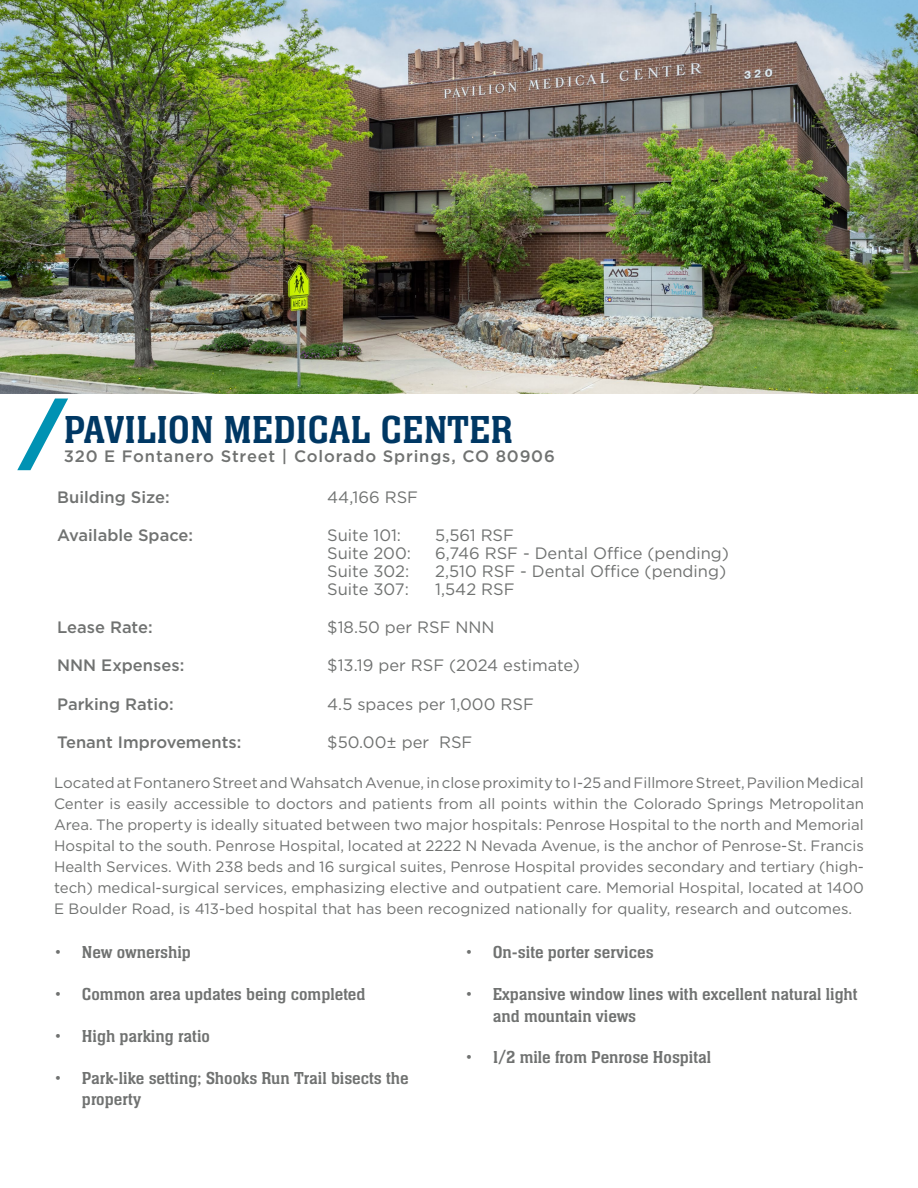
<style>
.page{position:relative;width:918px;height:1188px;background:#fff}
.page>*{position:absolute;margin:0;border:0;box-sizing:border-box;transform-origin:0 0}
.t1{font:40.5px "Neue Aachen Pro";color:#003864}
.t2{font:18px/21.6px "Neue Aachen Pro";color:#707271}
.t3{font:16.5px "Gotham";color:#707271}
.t4{font:500 16.5px "Gotham";color:#707271}
.t5{font:500 16.5px "Gotham";letter-spacing:.05em;color:#707271}
.t6{font:15px/21px "Gotham";color:#707271;text-align:justify}
</style>
<div class="page">
<img style="left:0;top:0;width:917px;height:393px">
<svg style="left:17px;top:399px;width:51px;height:71px"></svg>
<p class="t1" style="left:64px;top:408px;width:451px">PAVILION MEDICAL CENTER</p>
<p class="t5" style="left:64px;top:445px;width:493px">320 E Fontanero Street | Colorado Springs, CO 80906</p>
<p class="t4" style="left:57px;top:486px;width:114px">Building Size:</p>
<p class="t3" style="left:327px;top:486px;width:92px">44,166 RSF</p>
<p class="t4" style="left:57px;top:524px;width:137px">Available Space:</p>
<p class="t3" style="left:327px;top:525px;width:75px">Suite 101:</p>
<p class="t3" style="left:435px;top:525px;width:80px">5,561 RSF</p>
<p class="t3" style="left:327px;top:543px;width:85px">Suite 200:</p>
<p class="t3" style="left:435px;top:543px;width:295px">6,746 RSF - Dental Office (pending)</p>
<p class="t3" style="left:327px;top:561px;width:84px">Suite 302:</p>
<p class="t3" style="left:435px;top:561px;width:292px">2,510 RSF - Dental Office (pending)</p>
<p class="t3" style="left:327px;top:579px;width:83px">Suite 307:</p>
<p class="t3" style="left:435px;top:579px;width:81px">1,542 RSF</p>
<p class="t4" style="left:57px;top:617px;width:97px">Lease Rate:</p>
<p class="t3" style="left:327px;top:617px;width:169px">$18.50 per RSF NNN</p>
<p class="t4" style="left:57px;top:655px;width:129px">NNN Expenses:</p>
<p class="t3" style="left:327px;top:655px;width:254px">$13.19 per RSF (2024 estimate)</p>
<p class="t4" style="left:57px;top:693px;width:118px">Parking Ratio:</p>
<p class="t3" style="left:327px;top:693px;width:208px">4.5 spaces per 1,000 RSF</p>
<p class="t4" style="left:57px;top:731px;width:186px">Tenant Improvements:</p>
<p class="t3" style="left:327px;top:732px;width:147px">$50.00± per RSF</p>
<p class="t6" style="left:54px;top:772px;width:812px">Located at Fontanero Street and Wahsatch Avenue, in close proximity to I-25 and Fillmore Street, Pavilion Medical Center is easily accessible to doctors and patients from all points within the Colorado Springs Metropolitan Area. The property is ideally situated between two major hospitals: Penrose Hospital to the north and Memorial Hospital to the south. Penrose Hospital, located at 2222 N Nevada Avenue, is the anchor of Penrose-St. Francis Health Services. With 238 beds and 16 surgical suites, Penrose Hospital provides secondary and tertiary (high&shy;tech) medical-surgical services, emphasizing elective and outpatient care. Memorial Hospital, located at 1400<br>E Boulder Road, is 413-bed hospital that has been recognized nationally for quality, research and outcomes.</p>
<p class="t2" style="left:55px;top:941px;width:137px">• New ownership</p>
<p class="t2" style="left:55px;top:983px;width:312px">• Common area updates being completed</p>
<p class="t2" style="left:55px;top:1025px;width:156px">• High parking ratio</p>
<p class="t2" style="left:82px;top:1067px;width:328px;text-indent:-27px">• Park-like setting; Shooks Run Trail bisects the property</p>
<p class="t2" style="left:466px;top:941px;width:190px">• On-site porter services</p>
<p class="t2" style="left:493px;top:983px;width:367px;text-indent:-27px">• Expansive window lines with excellent natural light and mountain views</p>
<p class="t2" style="left:466px;top:1047px;width:247px">• 1/2 mile from Penrose Hospital</p>
</div>
